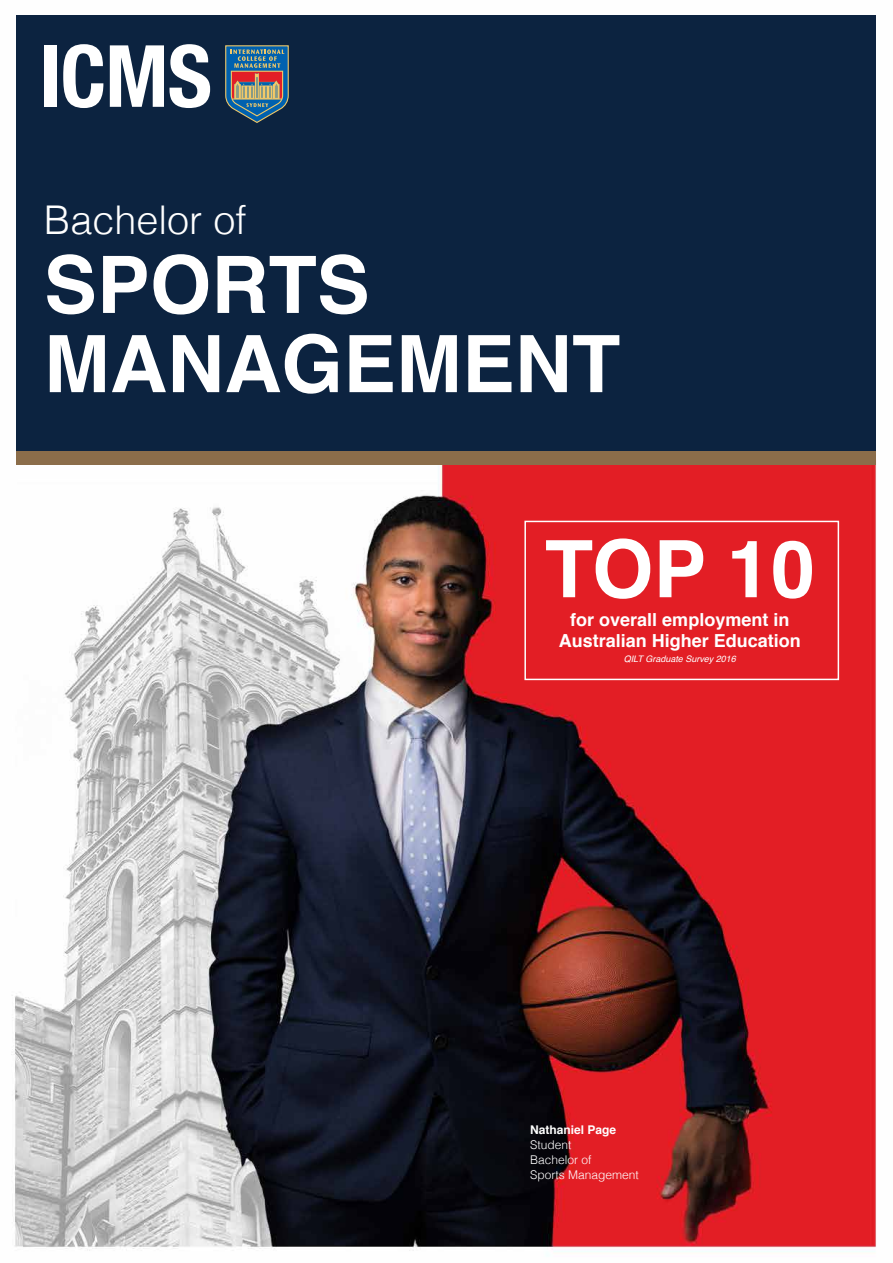
<style>
.page{position:relative;width:893px;height:1263px;background:#fff}
.page>*{position:absolute;margin:0;border:0;box-sizing:border-box;transform-origin:0 0}
.t1{font:700 79.2px/79.2px "Helvetica";color:#fff}
.t2{font:300 39.6px "Helvetica";color:#fff}
.t3{font:700 18px/21px "Helvetica";color:#fff;text-align:center}
.t4{font:300 12px/15px "Helvetica";color:#fff}
.t5{font:700 12px "Helvetica";color:#fff}
.t6{font:italic 9px "Helvetica";color:#fff}
</style>
<div class="page">
<img style="left:11px;top:15px;width:865px;height:1241px">
<div style="left:17px;top:451px;width:859px;height:13px;background:#8b6d4a"></div>
<div style="left:17px;top:16px;width:859px;height:435px;background:#0c2340"></div>
<div style="left:44px;top:45px;width:12px;height:62px;background:#fff"></div>
<svg style="left:63px;top:44px;width:40px;height:64px"></svg>
<svg style="left:110px;top:45px;width:54px;height:62px"></svg>
<svg style="left:170px;top:44px;width:40px;height:64px"></svg>
<svg style="left:225px;top:45px;width:64px;height:78px;background:#5d6e7d"></svg>
<div style="left:524px;top:521px;width:315px;height:159px;border:2px solid #fff"></div>
<h2 class="t2" style="left:44px;top:188px;width:204px">Bachelor of</h2>
<h1 class="t1" style="left:44px;top:246px;width:578px">SPORTS<br>MANAGEMENT</h1>
<h1 class="t1" style="left:545px;top:531px;width:272px">TOP 10</h1>
<p class="t3" style="left:559px;top:609px;width:244px">for overall employment in<br>Australian Higher Education</p>
<p class="t6" style="left:624px;top:651px;width:114px">QILT Graduate Survey 2016</p>
<p class="t5" style="left:530px;top:1120px;width:88px">Nathaniel Page</p>
<p class="t4" style="left:530px;top:1136px;width:110px">Student<br>Bachelor of<br>Sports Management</p>
</div>
